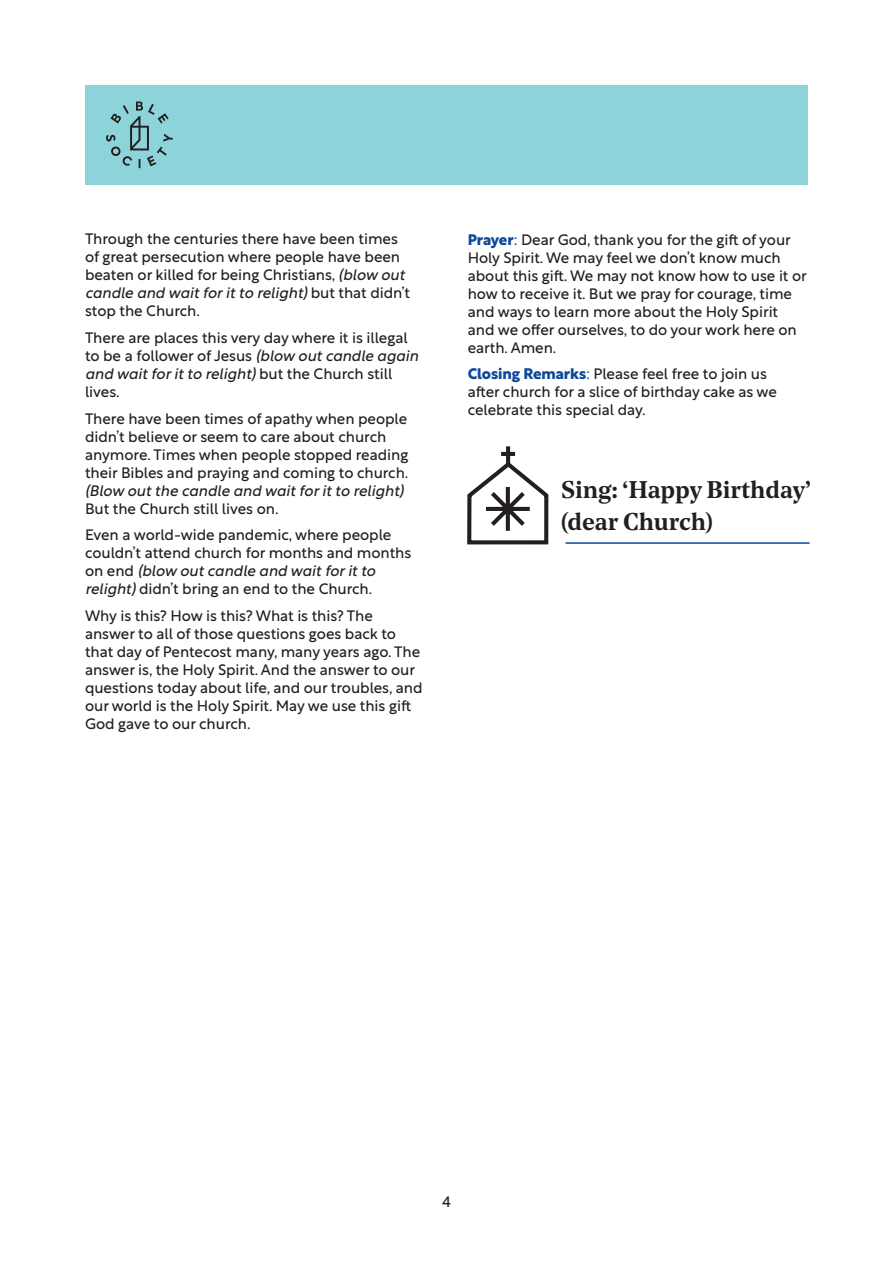
<style>
.page{position:relative;width:893px;height:1263px;background:#fff}
.page>*{position:absolute;margin:0;border:0;box-sizing:border-box;transform-origin:0 0}
.t1{font:600 24px/32.5px "Noe Text";letter-spacing:-.005em;color:#231f20}
.t2{font:15px/18px "Rustica";letter-spacing:-.005em;color:#231f20}
.t3{font:italic 15px "Rustica";letter-spacing:-.005em;color:#231f20}
.s1{font-style:italic}
.s2{font-weight:700;color:#0d499a}
.s3{color:#0d499a}
</style>
<div class="page">
<div style="left:85px;top:85px;width:723px;height:100px;background:#8dd4da"></div>
<svg style="left:106px;top:102px;width:67px;height:66px"></svg>
<hr style="left:565px;top:542px;width:245px;height:2px;background:#0d499a">
<svg style="left:467px;top:459px;width:82px;height:86px"></svg>
<hr style="left:506px;top:446px;width:4px;height:20px;background:#231f20">
<hr style="left:501px;top:452px;width:14px;height:4px;background:#231f20">
<p class="t2" style="left:85px;top:228px;width:326px">Through the centuries there have been times of great persecution where people have been beaten or killed for being Christians, <span class="s1">(blow out candle and wait for it to relight)</span> but that didn’t stop the Church.</p>
<p class="t2" style="left:85px;top:327px;width:335px">There are places this very day where it is illegal to be a follower of Jesus <span class="s1">(blow out candle again and wait for it to relight)</span> but the Church still lives.</p>
<p class="t2" style="left:85px;top:407px;width:325px">There have been times of apathy when people didn’t believe or seem to care about church anymore. Times when people stopped reading their Bibles and praying and coming to church.</p>
<p class="t3" style="left:85px;top:477px;width:320px">(Blow out the candle and wait for it to relight)</p>
<p class="t2" style="left:85px;top:493px;width:308px;line-height:26.5px">But the Church still lives on.<br>Even a world-wide pandemic, where people</p>
<p class="t2" style="left:85px;top:542px;width:328px">couldn’t attend church for months and months on end <span class="s1">(blow out candle and wait for it to relight)</span> didn’t bring an end to the Church.</p>
<p class="t2" style="left:85px;top:604px;width:339px">Why is this? How is this? What is this? The answer to all of those questions goes back to that day of Pentecost many, many years ago. The answer is, the Holy Spirit. And the answer to our questions today about life, and our troubles, and our world is the Holy Spirit. May we use this gift God gave to our church.</p>
<p class="t2" style="left:468px;top:229px;width:341px"><span class="s2">Prayer</span><span class="s3">:</span> Dear God, thank you for the gift of your Holy Spirit. We may feel we don’t know much about this gift. We may not know how to use it or how to receive it. But we pray for courage, time and ways to learn more about the Holy Spirit and we offer ourselves, to do your work here on earth. Amen.</p>
<p class="t2" style="left:468px;top:363px;width:311px"><span class="s2">Closing Remarks</span><span class="s3">:</span> Please feel free to join us after church for a slice of birthday cake as we celebrate this special day.</p>
<h1 class="t1" style="left:561px;top:472px;width:251px">Sing: ‘Happy Birthday’ (dear Church)</h1>
<p class="t2" style="left:442px;top:1190px;width:10px">4</p>
</div>
